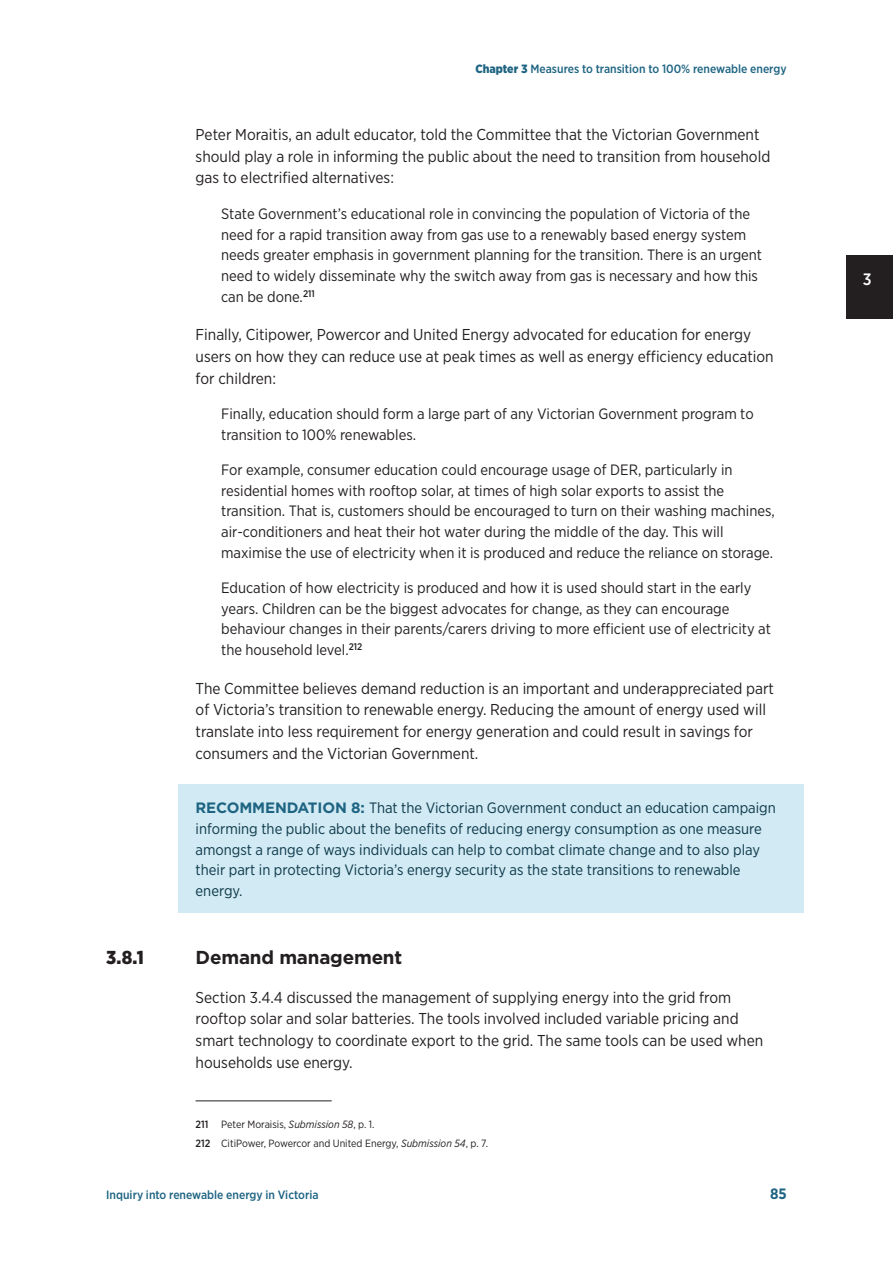
<style>
.page{position:relative;width:893px;height:1263px;background:#fff}
.page>*{position:absolute;margin:0;border:0;box-sizing:border-box;transform-origin:0 0}
.Heading_3{font:700 18.75px "Gotham";letter-spacing:-.01em;color:#231f20}
.Heading_3-2{font:900 18.75px "Gotham Narrow";color:#231f20}
.t1{font:500 16.5px "Gotham Narrow";color:#fff}
.Body{font:15.75px/21.6px "Gotham Narrow";color:#231f20}
.t2{font:15px/20.7px "Gotham Narrow";color:#231f20}
.Recommendation{font:15px/20.7px "Gotham Narrow";color:#0e394b}
.Recommendation-2{font:700 15px "Gotham";color:#1e6482}
.t3{font:700 15px "Gotham Narrow";color:#1e6482}
.t4{font:500 12px "Gotham Narrow";color:#1e6482}
.Footnote{font:10.5px "Gotham Narrow";color:#231f20}
.s1{font-weight:900}
.s2{font-family:"Gotham";font-weight:700;color:#1e6482}
.s3{font-weight:500}
.s4{font-style:italic}
</style>
<div class="page">
<div style="left:846px;top:255px;width:47px;height:64px;background:#231f20"></div>
<div style="left:179px;top:784px;width:625px;height:129px;background:#d1eaf3"></div>
<hr style="left:196px;top:1100px;width:136px;height:1px;background:#231f20">
<p class="t4" style="left:475px;top:62px;width:313px"><span class="s1">Chapter 3</span> Measures to transition to 100% renewable energy</p>
<p class="Body" style="left:196px;top:124px;width:576px">Peter Moraitis, an adult educator, told the Committee that the Victorian Government should play a role in informing the public about the need to transition from household gas to electrified alternatives:</p>
<p class="t2" style="left:221px;top:203px;width:543px">State Government’s educational role in convincing the population of Victoria of the need for a rapid transition away from gas use to a renewably based energy system needs greater emphasis in government planning for the transition. There is an urgent need to widely disseminate why the switch away from gas is necessary and how this can be done.<sup>211</sup></p>
<p class="Body" style="left:196px;top:323px;width:580px">Finally, Citipower, Powercor and United Energy advocated for education for energy users on how they can reduce use at peak times as well as energy efficiency education for children:</p>
<p class="t2" style="left:221px;top:403px;width:534px">Finally, education should form a large part of any Victorian Government program to transition to 100% renewables.</p>
<p class="t2" style="left:221px;top:459px;width:555px">For example, consumer education could encourage usage of DER, particularly in residential homes with rooftop solar, at times of high solar exports to assist the transition. That is, customers should be encouraged to turn on their washing machines, air‑conditioners and heat their hot water during the middle of the day. This will maximise the use of electricity when it is produced and reduce the reliance on storage.</p>
<p class="t2" style="left:221px;top:577px;width:551px">Education of how electricity is produced and how it is used should start in the early years. Children can be the biggest advocates for change, as they can encourage behaviour changes in their parents/carers driving to more efficient use of electricity at the household level.<sup>212</sup></p>
<p class="Body" style="left:196px;top:677px;width:580px">The Committee believes demand reduction is an important and underappreciated part of Victoria’s transition to renewable energy. Reducing the amount of energy used will translate into less requirement for energy generation and could result in savings for consumers and the Victorian Government.</p>
<p class="Recommendation" style="left:196px;top:797px;width:582px;text-indent:155px"><span class="s2">8:</span> That the Victorian Government conduct an education campaign informing the public about the benefits of reducing energy consumption as one measure amongst a range of ways individuals can help to combat climate change and to also play their part in protecting Victoria’s energy security as the state transitions to renewable energy.</p>
<p class="Recommendation-2" style="left:196px;top:798px;width:23px">Recommendation</p>
<h3 class="Heading_3-2" style="left:106px;top:945px;width:39px">3.8.1</h3>
<h3 class="Heading_3" style="left:196px;top:945px;width:208px">Demand management</h3>
<p class="Body" style="left:196px;top:986px;width:569px">Section 3.4.4 discussed the management of supplying energy into the grid from rooftop solar and solar batteries. The tools involved included variable pricing and smart technology to coordinate export to the grid. The same tools can be used when households use energy.</p>
<p class="Footnote" style="left:196px;top:1118px;width:180px"><span class="s3">211</span> Peter Moraisis, <span class="s4">Submission 58</span>, p. 1.</p>
<p class="Footnote" style="left:196px;top:1136px;width:294px"><span class="s3">212</span> CitiPower, Powercor and United Energy, <span class="s4">Submission 54</span>, p. 7.</p>
<p class="t4" style="left:106px;top:1187px;width:214px">Inquiry into renewable energy in Victoria</p>
<p class="t3" style="left:770px;top:1184px;width:18px">85</p>
<p class="t1" style="left:863px;top:269px;width:10px">3</p>
</div>
